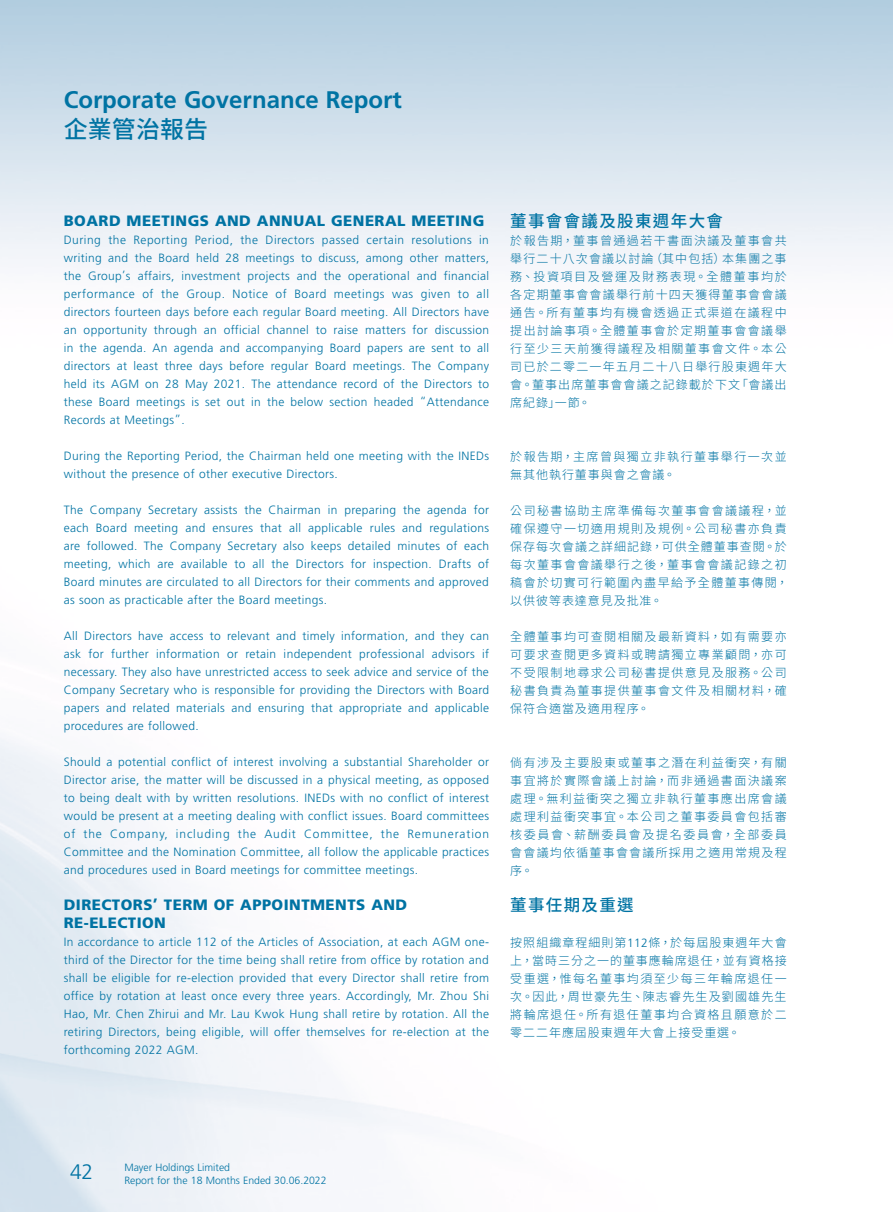
<style>
.page{position:relative;width:893px;height:1212px;background:#fff}
.page>*{position:absolute;margin:0;border:0;box-sizing:border-box;transform-origin:0 0}
.t1{font:700 24px "Frutiger LT Std";color:#0073a3}
.t2{font:500 24px "Source Han Sans TC";letter-spacing:.005em;color:#0073a3}
.t3{font:300 21px "Frutiger LT Std";color:#0073a3}
.C_Heading_1{font:500 16.5px "Source Han Sans TC";letter-spacing:.08em;color:#0073a3}
.Heading_1{font:900 15px/18px "Frutiger LT Std";letter-spacing:.03em;color:#0073a3}
.Body_Text{font:300 12px/18px "Frutiger LT Std";letter-spacing:.03em;color:#0073a3;text-align:justify}
.C_Body_Text{font:300 12px/18px "Source Han Sans TC";letter-spacing:.115em;color:#0073a3;text-align:justify}
.t4{font:300 10.5px/12.8px "Frutiger LT Std";color:#0073a3}
.s1{font-family:"Frutiger LT Std"}
</style>
<div class="page">
<h1 class="t1" style="left:64px;top:85px;width:339px">Corporate Governance Report</h1>
<h1 class="t2" style="left:64px;top:115px;width:146px">企業管治報告</h1>
<p class="Heading_1" style="left:64px;top:212px;width:422px">BOARD MEETINGS AND ANNUAL GENERAL MEETING</p>
<p class="Body_Text" style="left:64px;top:231px;width:427px">During the Reporting Period, the Directors passed certain resolutions in writing and the Board held 28 meetings to discuss, among other matters, the Group’s affairs, investment projects and the operational and financial performance of the Group. Notice of Board meetings was given to all directors fourteen days before each regular Board meeting. All Directors have an opportunity through an official channel to raise matters for discussion in the agenda. An agenda and accompanying Board papers are sent to all directors at least three days before regular Board meetings. The Company held its AGM on 28 May 2021. The attendance record of the Directors to these Board meetings is set out in the below section headed “Attendance Records at Meetings”.</p>
<p class="Body_Text" style="left:64px;top:447px;width:427px">During the Reporting Period, the Chairman held one meeting with the INEDs without the presence of other executive Directors.</p>
<p class="Body_Text" style="left:64px;top:501px;width:427px">The Company Secretary assists the Chairman in preparing the agenda for each Board meeting and ensures that all applicable rules and regulations are followed. The Company Secretary also keeps detailed minutes of each meeting, which are available to all the Directors for inspection. Drafts of Board minutes are circulated to all Directors for their comments and approved as soon as practicable after the Board meetings.</p>
<p class="Body_Text" style="left:64px;top:627px;width:427px">All Directors have access to relevant and timely information, and they can ask for further information or retain independent professional advisors if necessary. They also have unrestricted access to seek advice and service of the Company Secretary who is responsible for providing the Directors with Board papers and related materials and ensuring that appropriate and applicable procedures are followed.</p>
<p class="Body_Text" style="left:64px;top:753px;width:427px">Should a potential conflict of interest involving a substantial Shareholder or Director arise, the matter will be discussed in a physical meeting, as opposed to being dealt with by written resolutions. INEDs with no conflict of interest would be present at a meeting dealing with conflict issues. Board committees of the Company, including the Audit Committee, the Remuneration Committee and the Nomination Committee, all follow the applicable practices and procedures used in Board meetings for committee meetings.</p>
<p class="Heading_1" style="left:64px;top:896px;width:345px">DIRECTORS’ TERM OF APPOINTMENTS AND<br>RE-ELECTION</p>
<p class="Body_Text" style="left:64px;top:933px;width:427px">In accordance to article 112 of the Articles of Association, at each AGM one&shy;third of the Director for the time being shall retire from office by rotation and shall be eligible for re-election provided that every Director shall retire from office by rotation at least once every three years. Accordingly, Mr. Zhou Shi Hao, Mr. Chen Zhirui and Mr. Lau Kwok Hung shall retire by rotation. All the retiring Directors, being eligible, will offer themselves for re-election at the forthcoming 2022 AGM.</p>
<p class="C_Heading_1" style="left:510px;top:212px;width:214px">董事會會議及股東週年大會</p>
<p class="C_Body_Text" style="left:510px;top:232px;width:278px">於報告期，董事曾通過若干書面決議及董事會共舉行二十八次會議以討論（其中包括）本集團之事務、投資項目及營運及財務表現。全體董事均於各定期董事會會議舉行前十四天獲得董事會會議通告。所有董事均有機會透過正式渠道在議程中提出討論事項。全體董事會於定期董事會會議舉行至少三天前獲得議程及相關董事會文件。本公司已於二零二一年五月二十八日舉行股東週年大會。董事出席董事會會議之記錄載於下文「會議出席紀錄」一節。</p>
<p class="C_Body_Text" style="left:510px;top:448px;width:278px">於報告期，主席曾與獨立非執行董事舉行一次並無其他執行董事與會之會議。</p>
<p class="C_Body_Text" style="left:510px;top:502px;width:279px;text-align:left">公司秘書協助主席準備每次董事會會議議程，並確保遵守一切適用規則及規例。公司秘書亦負責保存每次會議之詳細記錄，可供全體董事查閱。於每次董事會會議舉行之後，董事會會議記錄之初稿會於切實可行範圍內盡早給予全體董事傳閱，以供彼等表達意見及批准。</p>
<p class="C_Body_Text" style="left:510px;top:628px;width:278px">全體董事均可查閱相關及最新資料，如有需要亦可要求查閱更多資料或聘請獨立專業顧問，亦可不受限制地尋求公司秘書提供意見及服務。公司秘書負責為董事提供董事會文件及相關材料，確保符合適當及適用程序。</p>
<p class="C_Body_Text" style="left:510px;top:754px;width:278px">倘有涉及主要股東或董事之潛在利益衝突，有關事宜將於實際會議上討論，而非通過書面決議案處理。無利益衝突之獨立非執行董事應出席會議處理利益衝突事宜。本公司之董事委員會包括審核委員會、薪酬委員會及提名委員會，全部委員會會議均依循董事會會議所採用之適用常規及程序。</p>
<p class="C_Heading_1" style="left:510px;top:896px;width:125px">董事任期及重選</p>
<p class="C_Body_Text" style="left:510px;top:934px;width:278px">按照組織章程細則第<span class="s1">112</span>條，於每屆股東週年大會上，當時三分之一的董事應輪席退任，並有資格接受重選，惟每名董事均須至少每三年輪席退任一次。因此，周世豪先生、陳志睿先生及劉國雄先生將輪席退任。所有退任董事均合資格且願意於二零二二年應屆股東週年大會上接受重選。</p>
<h2 class="t3" style="left:70px;top:1160px;width:24px">42</h2>
<p class="t4" style="left:124px;top:1161px;width:204px">Mayer Holdings Limited<br>Report for the 18 Months Ended 30.06.2022</p>
</div>
